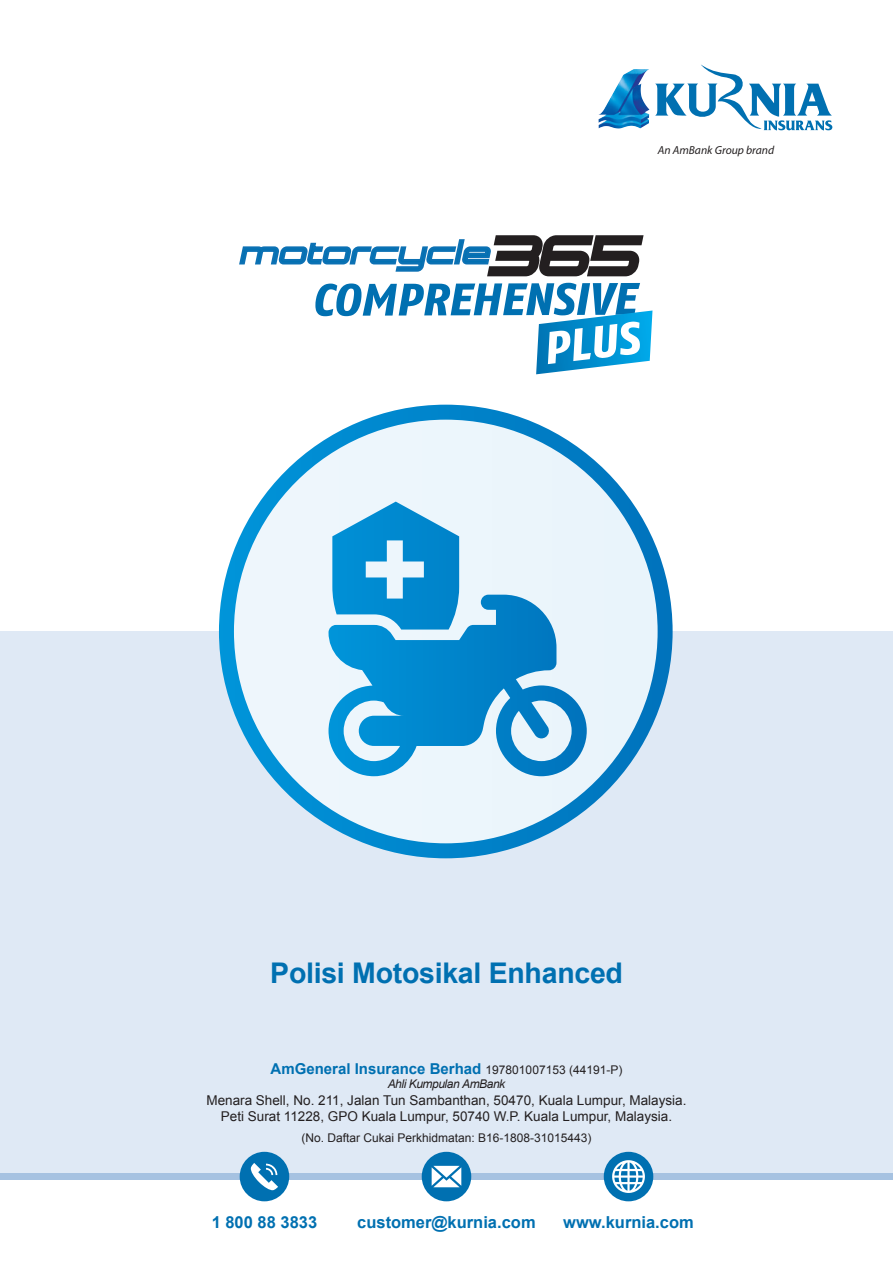
<style>
.page{position:relative;width:893px;height:1263px;background:#fff}
.page>*{position:absolute;margin:0;border:0;box-sizing:border-box;transform-origin:0 0}
.t1{font:700 28.5px "Arial";letter-spacing:-.01em;color:#0070b1}
.t2{font:700 16.5px "Arial";color:#0070b1}
.t3{font:700 15px "Arial";color:#0070b1}
.t4{font:13.5px/16.2px "Arial";color:#231f20;text-align:center}
.t5{font:12px "Arial";color:#231f20}
.t6{font:italic 12px "Arial";letter-spacing:-.035em;color:#231f20}
.t7{font:italic 11.7px "Myriad Pro";color:#231f20}
.s1{font-weight:400;font-size:12px;color:#231f20}
</style>
<div class="page">
<div style="left:0;top:631px;width:893px;height:545px;background:#dfe9f5"></div>
<div style="left:0;top:1173px;width:893px;height:6px;background:#a6c2e1"></div>
<div style="left:604px;top:1152px;width:49px;height:49px;background:#0070b1;border-radius:50%"></div>
<svg style="left:612px;top:1160px;width:33px;height:33px"></svg>
<div style="left:422px;top:1152px;width:49px;height:49px;background:#0070b1;border-radius:50%"></div>
<svg style="left:432px;top:1166px;width:29px;height:21px"></svg>
<div style="left:240px;top:1152px;width:49px;height:49px;background:#0070b1;border-radius:50%"></div>
<svg style="left:251px;top:1163px;width:27px;height:27px"></svg>
<svg style="left:655px;top:64px;width:177px;height:66px"></svg>
<img style="left:598px;top:69px;width:51px;height:60px">
<svg style="left:219px;top:405px;width:454px;height:453px"></svg>
<svg style="left:328px;top:595px;width:259px;height:181px"></svg>
<svg style="left:332px;top:502px;width:127px;height:127px;background:#44a8dc"></svg>
<svg style="left:239px;top:235px;width:405px;height:41px"></svg>
<svg style="left:315px;top:283px;width:337px;height:91px"></svg>
<p class="t7" style="left:658px;top:143px;width:118px">An AmBank Group brand</p>
<h1 class="t1" style="left:270px;top:954px;width:354px">Polisi Motosikal Enhanced</h1>
<p class="t3" style="left:271px;top:1059px;width:353px">AmGeneral Insurance Berhad <span class="s1">197801007153 (44191-P)</span></p>
<p class="t6" style="left:388px;top:1076px;width:119px">Ahli Kumpulan AmBank</p>
<p class="t4" style="left:206px;top:1092px;width:482px">Menara Shell, No. 211, Jalan Tun Sambanthan, 50470, Kuala Lumpur, Malaysia.<br>Peti Surat 11228, GPO Kuala Lumpur, 50740 W.P. Kuala Lumpur, Malaysia.</p>
<p class="t5" style="left:301px;top:1129px;width:292px">(No. Daftar Cukai Perkhidmatan: B16-1808-31015443)</p>
<p class="t2" style="left:212px;top:1211px;width:107px">1 800 88 3833</p>
<p class="t2" style="left:357px;top:1211px;width:180px">customer@kurnia.com</p>
<p class="t2" style="left:563px;top:1211px;width:132px">www.kurnia.com</p>
</div>
